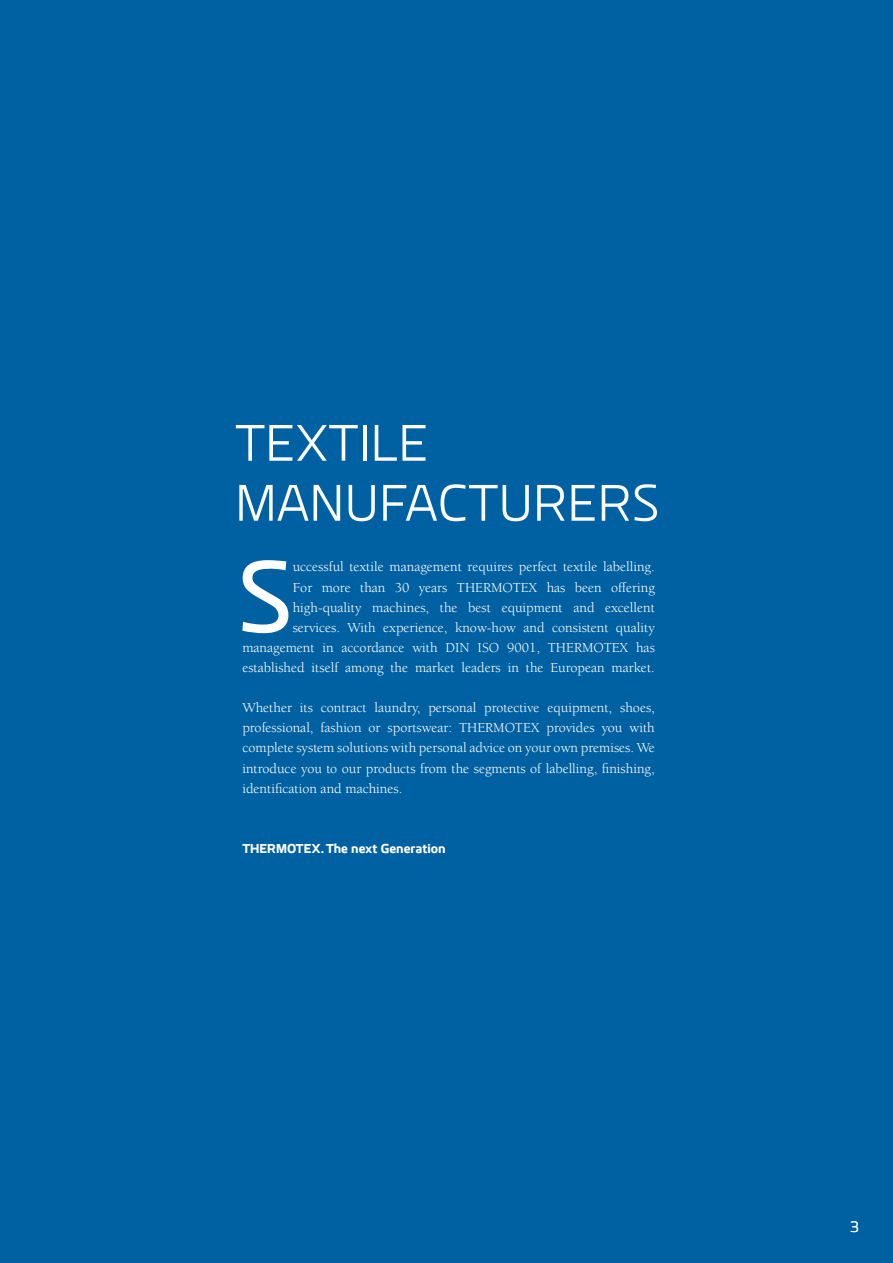
<style>
.page{position:relative;width:893px;height:1263px;background:#0061a2}
.page>*{position:absolute;margin:0;border:0;box-sizing:border-box;transform-origin:0 0}
.t1{font:500 99.9px "Kuro";color:#fff}
.t2{font:51px/60px "Kuro";color:#fff}
.t3{font:15px "Kuro";color:#fff}
.t4{font:14.1px/20.1px "Berkeley Pro";color:#fff;text-align:right}
.t5{font:700 12.75px "Kuro";color:#fff}
</style>
<div class="page">
<h2 class="t2" style="left:235px;top:412px;width:426px">TEXTILE<br>MANUFACTURERS</h2>
<h1 class="t1" style="left:238px;top:535px;width:57px">S</h1>
<p class="t4" style="left:242px;top:557px;width:414px">uccessful textile management requires perfect textile labelling.<br>For more than 30 years THERMOTEX has been offering high-quality machines, the best equipment and excellent services. With experience, know-how and consistent quality management in accordance with DIN ISO 9001, THERMOTEX has established itself among the market leaders in the European market.</p>
<p class="t4" style="left:242px;top:698px;width:414px;text-align:justify">Whether its contract laundry, personal protective equipment, shoes, professional, fashion or sportswear: THERMOTEX provides you with complete system solutions with personal advice on your own premises. We introduce you to our products from the segments of labelling, finishing, identification and machines.</p>
<p class="t5" style="left:242px;top:840px;width:205px">THERMOTEX. The next Generation</p>
<p class="t3" style="left:850px;top:1217px;width:10px">3</p>
</div>
